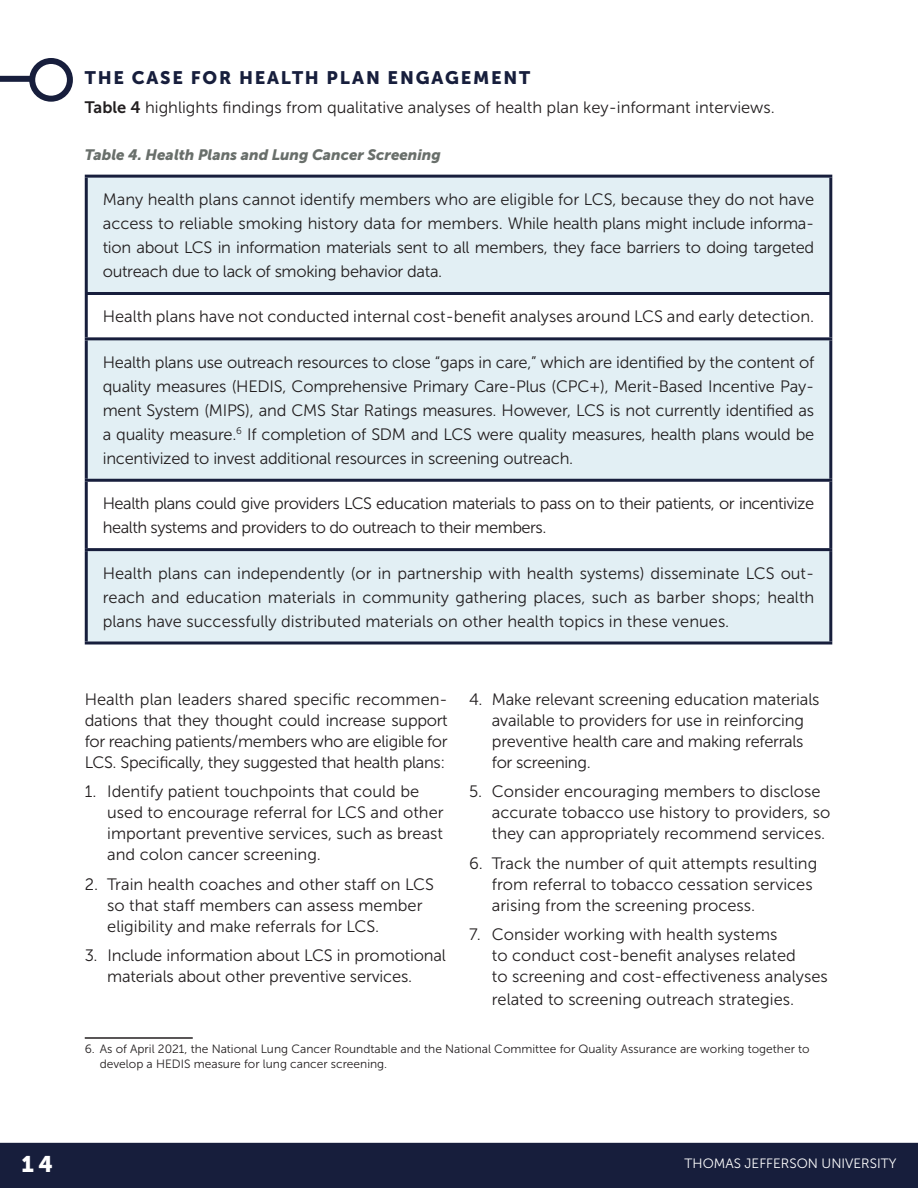
<style>
.page{position:relative;width:918px;height:1188px;background:#fff}
.page>*{position:absolute;margin:0;border:0;box-sizing:border-box;transform-origin:0 0}
.t1{font:22.5px "Museo Sans 900";color:#fff}
.H2_navy{font:18px "Museo Sans 900";letter-spacing:.1em;color:#171e3c}
.Body{font:16.5px/21px "Museo Sans 300";color:#231f20}
.Body-2{font:16.5px/24px "Museo Sans 300";letter-spacing:-.03em;color:#231f20}
.Table_head{font:italic 15px "Museo Sans 900";color:#696f6b}
.t2{font:13.5px "Museo Sans 300";color:#fff}
.Footnote_text{font:12px/15px "Museo Sans 300";color:#231f20}
.s1{font-family:"Museo Sans 700"}
</style>
<div class="page">
<div style="left:0;top:1143px;width:918px;height:45px;background:#171e3c"></div>
<svg style="left:88px;top:178px;width:741px;height:464px;fill:#e2eff4"></svg>
<hr style="left:85px;top:175px;width:747px;height:3px;background:#171e3c">
<hr style="left:85px;top:178px;width:3px;height:114px;background:#171e3c">
<hr style="left:829px;top:178px;width:3px;height:114px;background:#171e3c">
<hr style="left:85px;top:292px;width:747px;height:3px;background:#171e3c">
<hr style="left:85px;top:295px;width:3px;height:42px;background:#171e3c">
<hr style="left:829px;top:295px;width:3px;height:42px;background:#171e3c">
<hr style="left:85px;top:337px;width:747px;height:3px;background:#171e3c">
<hr style="left:85px;top:340px;width:3px;height:139px;background:#171e3c">
<hr style="left:829px;top:340px;width:3px;height:139px;background:#171e3c">
<hr style="left:85px;top:479px;width:747px;height:3px;background:#171e3c">
<hr style="left:85px;top:482px;width:3px;height:66px;background:#171e3c">
<hr style="left:829px;top:482px;width:3px;height:66px;background:#171e3c">
<hr style="left:85px;top:548px;width:747px;height:3px;background:#171e3c">
<hr style="left:85px;top:551px;width:3px;height:91px;background:#171e3c">
<hr style="left:829px;top:551px;width:3px;height:91px;background:#171e3c">
<hr style="left:85px;top:642px;width:747px;height:3px;background:#171e3c">
<hr style="left:85px;top:1037px;width:108px;height:2px;background:#231f20">
<div style="left:0;top:76px;width:30px;height:6px;background:#171e3c"></div>
<div style="left:29px;top:58px;width:44px;height:44px;border:6px solid #171e3c;border-radius:50%"></div>
<p class="H2_navy" style="left:85px;top:68px;width:447px">THE CASE FOR HEALTH PLAN ENGAGEMENT</p>
<p class="Body" style="left:85px;top:97px;width:692px"><span class="s1">Table 4</span> highlights findings from qualitative analyses of health plan key-informant interviews.</p>
<p class="Table_head" style="left:85px;top:146px;width:358px">Table 4. Health Plans and Lung Cancer Screening</p>
<p class="Body" style="left:103px;top:187px;width:713px;line-height:24px;text-align:justify">Many health plans cannot identify members who are eligible for LCS, because they do not have access to reliable smoking history data for members. While health plans might include informa&shy;tion about LCS in information materials sent to all members, they face barriers to doing targeted outreach due to lack of smoking behavior data.</p>
<p class="Body" style="left:103px;top:306px;width:713px">Health plans have not conducted internal cost-benefit analyses around LCS and early detection.</p>
<p class="Body" style="left:103px;top:350px;width:713px;line-height:24px;text-align:justify">Health plans use outreach resources to close “gaps in care,” which are identified by the content of quality measures (HEDIS, Comprehensive Primary Care-Plus (CPC+), Merit-Based Incentive Pay&shy;ment System (MIPS), and CMS Star Ratings measures. However, LCS is not currently identified as a quality measure.<sup>6</sup> If completion of SDM and LCS were quality measures, health plans would be incentivized to invest additional resources in screening outreach.</p>
<p class="Body-2" style="left:103px;top:492px;width:713px">Health plans could give providers LCS education materials to pass on to their patients, or incentivize health systems and providers to do outreach to their members.</p>
<p class="Body" style="left:103px;top:561px;width:713px;line-height:24px;text-align:justify">Health plans can independently (or in partnership with health systems) disseminate LCS out&shy;reach and education materials in community gathering places, such as barber shops; health plans have successfully distributed materials on other health topics in these venues.</p>
<p class="Body" style="left:85px;top:689px;width:365px;text-align:justify">Health plan leaders shared specific recommen&shy;dations that they thought could increase support for reaching patients/members who are eligible for LCS. Specifically, they suggested that health plans:</p>
<p class="Body" style="left:107px;top:781px;width:338px;text-indent:-23px">1. Identify patient touchpoints that could be used to encourage referral for LCS and other important preventive services, such as breast and colon cancer screening.</p>
<p class="Body" style="left:107px;top:874px;width:328px;text-indent:-23px">2. Train health coaches and other staff on LCS so that staff members can assess member eligibility and make referrals for LCS.</p>
<p class="Body" style="left:107px;top:945px;width:340px;text-indent:-23px">3. Include information about LCS in promotional materials about other preventive services.</p>
<p class="Body" style="left:492px;top:689px;width:329px;text-indent:-22px">4. Make relevant screening education materials available to providers for use in reinforcing preventive health care and making referrals for screening.</p>
<p class="Body" style="left:492px;top:781px;width:340px;text-indent:-22px">5. Consider encouraging members to disclose accurate tobacco use history to providers, so they can appropriately recommend services.</p>
<p class="Body" style="left:492px;top:853px;width:327px;text-indent:-22px">6. Track the number of quit attempts resulting from referral to tobacco cessation services arising from the screening process.</p>
<p class="Body" style="left:492px;top:924px;width:338px;text-indent:-22px">7. Consider working with health systems<br>to conduct cost-benefit analyses related<br>to screening and cost-effectiveness analyses</p>
<p class="Body" style="left:492px;top:989px;width:304px">related to screening outreach strategies.</p>
<p class="Footnote_text" style="left:100px;top:1041px;width:711px;text-indent:-15px">6. As of April 2021, the National Lung Cancer Roundtable and the National Committee for Quality Assurance are working together to develop a HEDIS measure for lung cancer screening.</p>
<h1 class="t1" style="left:22px;top:1151px;width:33px">14</h1>
<p class="t2" style="left:685px;top:1156px;width:213px">THOMAS JEFFERSON UNIVERSITY</p>
</div>
